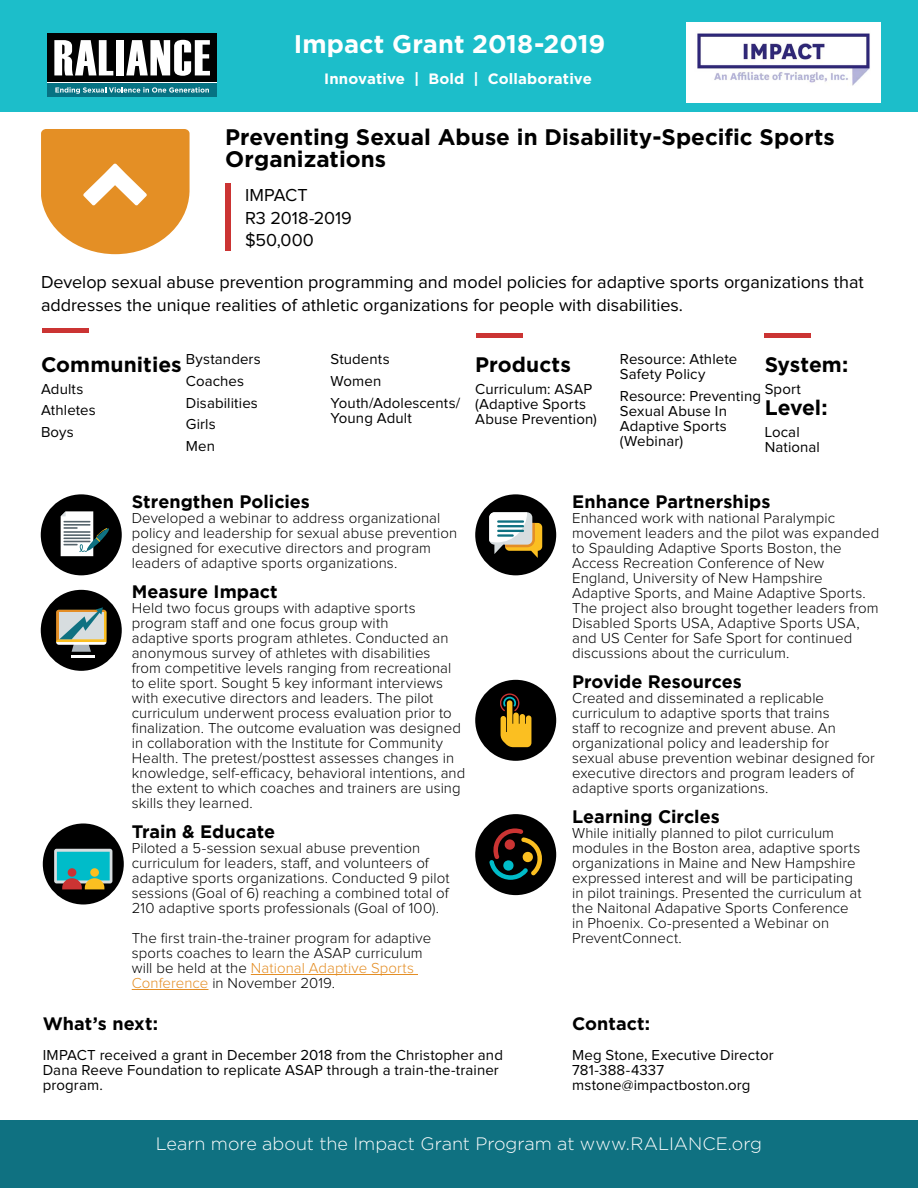
<style>
.page{position:relative;width:918px;height:1188px;background:#fff}
.page>*{position:absolute;margin:0;border:0;box-sizing:border-box;transform-origin:0 0}
.t1{font:700 25.5px "Gotham";color:#fff}
.t2{font:700 22.5px/22.5px "Gotham";color:#000}
.t3{font:700 21px "Gotham";color:#000}
.t4{font:18px/22.5px "Proxima Nova";color:#000}
.t5{font:700 18px "Gotham";color:#000}
.t6{font:300 18px "Gotham";color:#fff}
.t7{font:700 18px "Gotham";letter-spacing:.005em;color:#000}
.t8{font:300 15px/15px "Proxima Nova";letter-spacing:.005em;color:#000}
.t9{font:15px/15px "Proxima Nova";letter-spacing:.005em;color:#000}
.t10{font:700 15px "Gotham";letter-spacing:.01em;color:#fff}
.s1{color:#e48e25}
</style>
<div class="page">
<div style="left:0;top:0;width:918px;height:111px;background:#1cbeca"></div>
<div style="left:47px;top:33px;width:170px;height:64px;background:linear-gradient(to right,#067283,#067283)"></div>
<div style="left:47px;top:33px;width:170px;height:49px;background:#010101"></div>
<div style="left:47px;top:84px;width:170px;height:13px;background:#067283"></div>
<svg style="left:54px;top:40px;width:59px;height:36px"></svg>
<div style="left:116px;top:40px;width:8px;height:35px;background:#fff"></div>
<svg style="left:126px;top:40px;width:84px;height:36px"></svg>
<svg style="left:55px;top:87px;width:154px;height:7px"></svg>
<div style="left:0;top:1121px;width:918px;height:67px;background:#0f7181"></div>
<hr style="left:251px;top:974px;width:167px;height:1px;background:#e48e25">
<hr style="left:132px;top:989px;width:76px;height:1px;background:#e48e25">
<div style="left:225px;top:183px;width:6px;height:67px;background:#cb3433"></div>
<hr style="left:43px;top:329px;width:46px;height:4px;background:#cb3433">
<div style="left:477px;top:333px;width:46px;height:5px;background:#cb3433"></div>
<div style="left:765px;top:333px;width:46px;height:5px;background:#cb3433"></div>
<div style="left:475px;top:494px;width:81px;height:81px;background:#000;border-radius:50%"></div>
<div style="left:505px;top:523px;width:37px;height:28px;background:#fbbf21;border-radius:4px"></div>
<svg style="left:489px;top:512px;width:46px;height:35px"></svg>
<hr style="left:497px;top:530px;width:27px;height:2px;background:#0f7181">
<hr style="left:497px;top:525px;width:27px;height:2px;background:#0f7181">
<hr style="left:497px;top:520px;width:27px;height:3px;background:#0f7181">
<hr style="left:497px;top:534px;width:17px;height:3px;background:#0f7181">
<div style="left:41px;top:590px;width:81px;height:81px;background:#000;border-radius:50%"></div>
<hr style="left:72px;top:655px;width:23px;height:3px;background:#fff">
<svg style="left:56px;top:607px;width:50px;height:45px"></svg>
<div style="left:43px;top:824px;width:81px;height:80px;background:#000;border-radius:50%"></div>
<svg style="left:54px;top:849px;width:58px;height:40px"></svg>
<div style="left:475px;top:680px;width:81px;height:81px;background:#000;border-radius:50%"></div>
<svg style="left:500px;top:693px;width:31px;height:54px"></svg>
<div style="left:41px;top:494px;width:81px;height:81px;background:#000;border-radius:50%"></div>
<svg style="left:61px;top:511px;width:48px;height:45px"></svg>
<div style="left:475px;top:814px;width:81px;height:81px;background:#000;border-radius:50%"></div>
<svg style="left:489px;top:828px;width:53px;height:52px"></svg>
<svg style="left:41px;top:129px;width:149px;height:125px"></svg>
<img style="left:686px;top:22px;width:194px;height:81px">
<h1 class="t1" style="left:294px;top:29px;width:313px">Impact Grant 2018-2019</h1>
<p class="t10" style="left:324px;top:70px;width:269px">Innovative | Bold | Collaborative</p>
<h2 class="t2" style="left:225px;top:125px;width:611px">Preventing Sexual Abuse in Disability-Specific Sports<br>Organizations</h2>
<p class="t4" style="left:245px;top:185px;width:108px">IMPACT<br>R3 2018-2019 $50,000</p>
<p class="t4" style="left:41px;top:272px;width:824px">Develop sexual abuse prevention programming and model policies for adaptive sports organizations that addresses the unique realities of athletic organizations for people with disabilities.</p>
<p class="t9" style="left:186px;top:349px;width:77px;line-height:21.8px">Bystanders<br>Coaches<br>Disabilities<br>Girls<br>Men</p>
<p class="t9" style="left:331px;top:349px;width:131px;line-height:21.8px">Students<br>Women<br>Youth/Adolescents/</p>
<h3 class="t3" style="left:41px;top:352px;width:142px">Communities</h3>
<p class="t9" style="left:41px;top:378px;width:56px;line-height:21.8px">Adults<br>Athletes<br>Boys</p>
<p class="t9" style="left:331px;top:411px;width:83px">Young Adult</p>
<h3 class="t3" style="left:475px;top:352px;width:97px">Products</h3>
<p class="t9" style="left:475px;top:382px;width:123px">Curriculum: ASAP (Adaptive Sports<br>Abuse Prevention)</p>
<p class="t9" style="left:620px;top:352px;width:119px">Resource: Athlete<br>Safety Policy</p>
<p class="t9" style="left:620px;top:389px;width:143px">Resource: Preventing<br>Sexual Abuse In<br>Adaptive Sports (Webinar)</p>
<h3 class="t3" style="left:765px;top:352px;width:85px">System:</h3>
<p class="t9" style="left:765px;top:382px;width:38px">Sport</p>
<h3 class="t3" style="left:765px;top:396px;width:64px">Level:</h3>
<p class="t9" style="left:765px;top:425px;width:57px">Local<br>National</p>
<p class="t5" style="left:132px;top:491px;width:180px">Strengthen Policies</p>
<p class="t8" style="left:132px;top:511px;width:327px">Developed a webinar to address organizational policy and leadership for sexual abuse prevention designed for executive directors and program leaders of adaptive sports organizations.</p>
<p class="t5" style="left:132px;top:581px;width:147px">Measure Impact</p>
<p class="t8" style="left:132px;top:601px;width:335px">Held two focus groups with adaptive sports program staff and one focus group with<br>adaptive sports program athletes. Conducted an anonymous survey of athletes with disabilities<br>from competitive levels ranging from recreational to elite sport. Sought 5 key informant interviews with executive directors and leaders. The pilot curriculum underwent process evaluation prior to finalization. The outcome evaluation was designed in collaboration with the Institute for Community Health. The pretest/posttest assesses changes in knowledge, self-efficacy, behavioral intentions, and the extent to which coaches and trainers are using skills they learned.</p>
<p class="t5" style="left:132px;top:821px;width:145px">Train &amp; Educate</p>
<p class="t8" style="left:132px;top:841px;width:319px">Piloted a 5-session sexual abuse prevention curriculum for leaders, staff, and volunteers of adaptive sports organizations. Conducted 9 pilot sessions (Goal of 6) reaching a combined total of 210 adaptive sports professionals (Goal of 100).</p>
<p class="t8" style="left:132px;top:931px;width:301px">The first train-the-trainer program for adaptive sports coaches to learn the ASAP curriculum will be held at the <span class="s1">National Adaptive Sports Conference</span> in November 2019.</p>
<p class="t7" style="left:43px;top:1013px;width:117px">What’s next:</p>
<p class="t9" style="left:43px;top:1048px;width:462px">IMPACT received a grant in December 2018 from the Christopher and<br>Dana Reeve Foundation to replicate ASAP through a train-the-trainer program.</p>
<p class="t5" style="left:572px;top:491px;width:200px">Enhance Partnerships</p>
<p class="t8" style="left:572px;top:511px;width:309px">Enhanced work with national Paralympic movement leaders and the pilot was expanded to Spaulding Adaptive Sports Boston, the Access Recreation Conference of New England, University of New Hampshire Adaptive Sports, and Maine Adaptive Sports.<br>The project also brought together leaders from Disabled Sports USA, Adaptive Sports USA, and US Center for Safe Sport for continued discussions about the curriculum.</p>
<p class="t5" style="left:572px;top:671px;width:171px">Provide Resources</p>
<p class="t8" style="left:572px;top:691px;width:304px">Created and disseminated a replicable curriculum to adaptive sports that trains<br>staff to recognize and prevent abuse. An organizational policy and leadership for<br>sexual abuse prevention webinar designed for executive directors and program leaders of adaptive sports organizations.</p>
<p class="t5" style="left:572px;top:806px;width:149px">Learning Circles</p>
<p class="t8" style="left:572px;top:826px;width:291px">While initially planned to pilot curriculum modules in the Boston area, adaptive sports organizations in Maine and New Hampshire expressed interest and will be participating in pilot trainings. Presented the curriculum at the Naitonal Adapative Sports Conference in Phoenix. Co-presented a Webinar on PreventConnect.</p>
<p class="t7" style="left:572px;top:1013px;width:80px">Contact:</p>
<p class="t9" style="left:572px;top:1048px;width:203px">Meg Stone, Executive Director<br>781-388-4337 mstone@impactboston.org</p>
<p class="t6" style="left:156px;top:1134px;width:608px">Learn more about the Impact Grant Program at www.RALIANCE.org</p>
</div>
